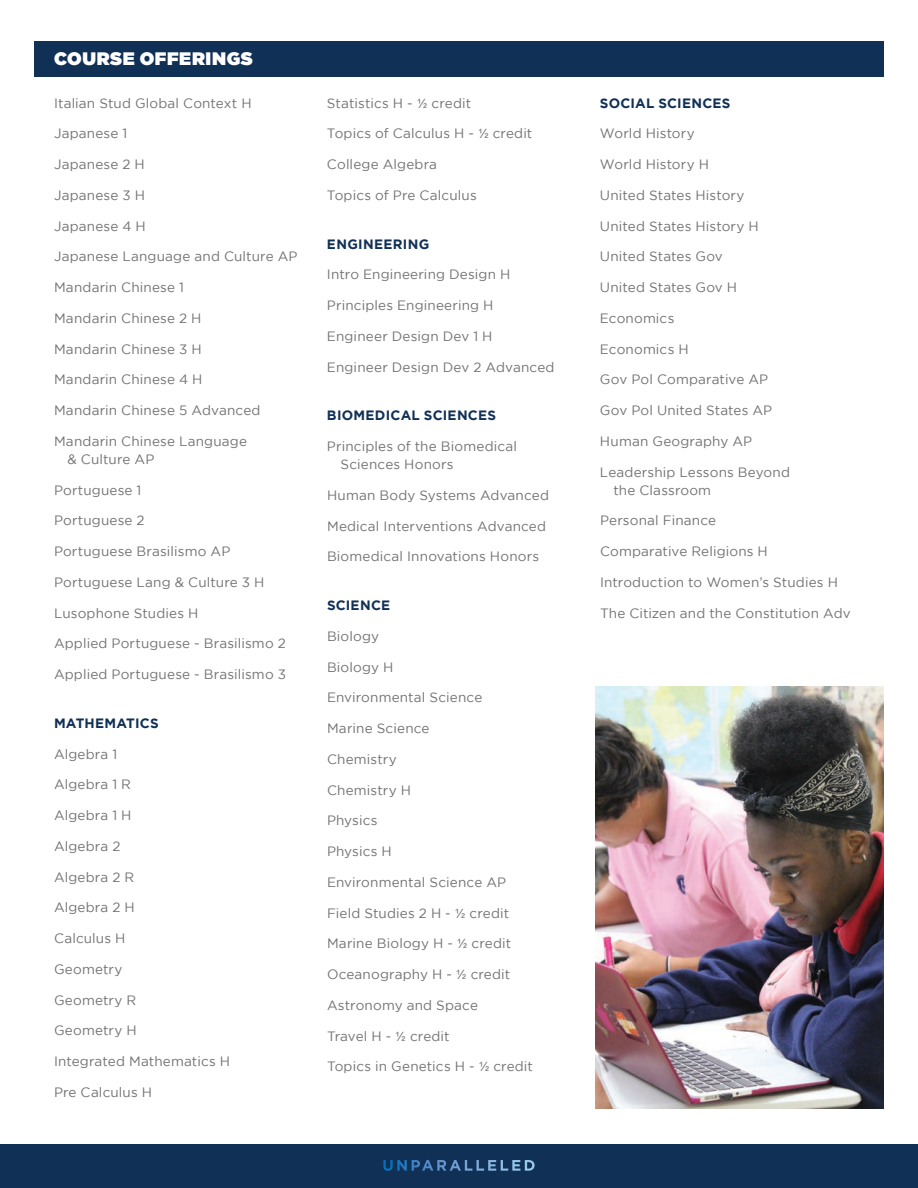
<style>
.page{position:relative;width:918px;height:1188px;background:#fff}
.page>*{position:absolute;margin:0;border:0;box-sizing:border-box;transform-origin:0 0}
.t1{font:18px "Gotham Ultra";letter-spacing:.035em;color:#fff}
.Paragraph_Style_2{font:13.5px/18px "Gotham";letter-spacing:.01em;color:#717271}
.Paragraph_Style_2-2{font:700 13.5px "Gotham";letter-spacing:.02em;color:#113056}
.s1{font-family:"Tamil Sangam MN"}
</style>
<div class="page">
<div style="left:0;top:1145px;width:918px;height:43px;background:#113056"></div>
<svg style="left:383px;top:1160px;width:152px;height:11px"></svg>
<div style="left:34px;top:41px;width:850px;height:36px;background:#113056"></div>
<img style="left:596px;top:687px;width:288px;height:421px">
<p class="t1" style="left:54px;top:48px;width:200px">COURSE OFFERINGS</p>
<p class="Paragraph_Style_2" style="left:54px;top:94px;width:199px">Italian Stud Global Context H</p>
<p class="Paragraph_Style_2" style="left:54px;top:124px;width:75px">Japanese 1</p>
<p class="Paragraph_Style_2" style="left:54px;top:155px;width:92px">Japanese 2 H</p>
<p class="Paragraph_Style_2" style="left:54px;top:186px;width:93px">Japanese 3 H</p>
<p class="Paragraph_Style_2" style="left:54px;top:217px;width:93px">Japanese 4 H</p>
<p class="Paragraph_Style_2" style="left:54px;top:247px;width:245px">Japanese Language and Culture AP</p>
<p class="Paragraph_Style_2" style="left:54px;top:278px;width:131px">Mandarin Chinese 1</p>
<p class="Paragraph_Style_2" style="left:54px;top:309px;width:149px">Mandarin Chinese 2 H</p>
<p class="Paragraph_Style_2" style="left:54px;top:340px;width:149px">Mandarin Chinese 3 H</p>
<p class="Paragraph_Style_2" style="left:54px;top:370px;width:150px">Mandarin Chinese 4 H</p>
<p class="Paragraph_Style_2" style="left:54px;top:401px;width:208px">Mandarin Chinese 5 Advanced</p>
<p class="Paragraph_Style_2" style="left:68px;top:432px;width:181px;text-indent:-14px">Mandarin Chinese Language &amp; Culture AP</p>
<p class="Paragraph_Style_2" style="left:54px;top:481px;width:89px">Portuguese 1</p>
<p class="Paragraph_Style_2" style="left:54px;top:511px;width:92px">Portuguese 2</p>
<p class="Paragraph_Style_2" style="left:54px;top:542px;width:178px">Portuguese Brasilismo AP</p>
<p class="Paragraph_Style_2" style="left:54px;top:573px;width:212px">Portuguese Lang &amp; Culture 3 H</p>
<p class="Paragraph_Style_2" style="left:54px;top:604px;width:146px">Lusophone Studies H</p>
<p class="Paragraph_Style_2" style="left:54px;top:634px;width:233px">Applied Portuguese - Brasilismo 2</p>
<p class="Paragraph_Style_2" style="left:54px;top:665px;width:234px">Applied Portuguese - Brasilismo 3</p>
<p class="Paragraph_Style_2-2" style="left:54px;top:715px;width:106px">MATHEMATICS</p>
<p class="Paragraph_Style_2" style="left:54px;top:745px;width:65px">Algebra 1</p>
<p class="Paragraph_Style_2" style="left:54px;top:775px;width:79px">Algebra 1 R</p>
<p class="Paragraph_Style_2" style="left:54px;top:806px;width:79px">Algebra 1 H</p>
<p class="Paragraph_Style_2" style="left:54px;top:837px;width:68px">Algebra 2</p>
<p class="Paragraph_Style_2" style="left:54px;top:868px;width:82px">Algebra 2 R</p>
<p class="Paragraph_Style_2" style="left:54px;top:898px;width:82px">Algebra 2 H</p>
<p class="Paragraph_Style_2" style="left:54px;top:929px;width:73px">Calculus H</p>
<p class="Paragraph_Style_2" style="left:54px;top:960px;width:70px">Geometry</p>
<p class="Paragraph_Style_2" style="left:54px;top:991px;width:84px">Geometry R</p>
<p class="Paragraph_Style_2" style="left:54px;top:1021px;width:84px">Geometry H</p>
<p class="Paragraph_Style_2" style="left:54px;top:1052px;width:178px">Integrated Mathematics H</p>
<p class="Paragraph_Style_2" style="left:54px;top:1083px;width:100px">Pre Calculus H</p>
<p class="Paragraph_Style_2" style="left:327px;top:94px;width:146px">Statistics H - <span class="s1">1/2</span> credit</p>
<p class="Paragraph_Style_2" style="left:327px;top:124px;width:207px">Topics of Calculus H - <span class="s1">1/2</span> credit</p>
<p class="Paragraph_Style_2" style="left:327px;top:155px;width:112px">College Algebra</p>
<p class="Paragraph_Style_2" style="left:327px;top:186px;width:151px">Topics of Pre Calculus</p>
<p class="Paragraph_Style_2-2" style="left:327px;top:236px;width:104px">ENGINEERING</p>
<p class="Paragraph_Style_2" style="left:327px;top:265px;width:185px">Intro Engineering Design H</p>
<p class="Paragraph_Style_2" style="left:327px;top:296px;width:168px">Principles Engineering H</p>
<p class="Paragraph_Style_2" style="left:327px;top:327px;width:167px">Engineer Design Dev 1 H</p>
<p class="Paragraph_Style_2" style="left:327px;top:358px;width:229px">Engineer Design Dev 2 Advanced</p>
<p class="Paragraph_Style_2-2" style="left:327px;top:408px;width:171px">BIOMEDICAL SCIENCES</p>
<p class="Paragraph_Style_2" style="left:340px;top:437px;width:178px;text-indent:-14px">Principles of the Biomedical<br>Sciences Honors</p>
<p class="Paragraph_Style_2" style="left:327px;top:486px;width:224px">Human Body Systems Advanced</p>
<p class="Paragraph_Style_2" style="left:327px;top:517px;width:221px">Medical Interventions Advanced</p>
<p class="Paragraph_Style_2" style="left:327px;top:547px;width:214px">Biomedical Innovations Honors</p>
<p class="Paragraph_Style_2-2" style="left:327px;top:597px;width:65px">SCIENCE</p>
<p class="Paragraph_Style_2" style="left:327px;top:627px;width:54px">Biology</p>
<p class="Paragraph_Style_2" style="left:327px;top:658px;width:68px">Biology H</p>
<p class="Paragraph_Style_2" style="left:327px;top:688px;width:157px">Environmental Science</p>
<p class="Paragraph_Style_2" style="left:327px;top:719px;width:104px">Marine Science</p>
<p class="Paragraph_Style_2" style="left:327px;top:750px;width:71px">Chemistry</p>
<p class="Paragraph_Style_2" style="left:327px;top:781px;width:86px">Chemistry H</p>
<p class="Paragraph_Style_2" style="left:327px;top:811px;width:52px">Physics</p>
<p class="Paragraph_Style_2" style="left:327px;top:842px;width:66px">Physics H</p>
<p class="Paragraph_Style_2" style="left:327px;top:873px;width:181px">Environmental Science AP</p>
<p class="Paragraph_Style_2" style="left:327px;top:904px;width:184px">Field Studies 2 H - <span class="s1">1/2</span> credit</p>
<p class="Paragraph_Style_2" style="left:327px;top:934px;width:186px">Marine Biology H - <span class="s1">1/2</span> credit</p>
<p class="Paragraph_Style_2" style="left:327px;top:965px;width:185px">Oceanography H - <span class="s1">1/2</span> credit</p>
<p class="Paragraph_Style_2" style="left:327px;top:996px;width:153px">Astronomy and Space</p>
<p class="Paragraph_Style_2" style="left:327px;top:1027px;width:124px">Travel H - <span class="s1">1/2</span> credit</p>
<p class="Paragraph_Style_2" style="left:327px;top:1057px;width:208px">Topics in Genetics H - <span class="s1">1/2</span> credit</p>
<p class="Paragraph_Style_2-2" style="left:600px;top:95px;width:132px">SOCIAL SCIENCES</p>
<p class="Paragraph_Style_2" style="left:600px;top:124px;width:96px">World History</p>
<p class="Paragraph_Style_2" style="left:600px;top:155px;width:111px">World History H</p>
<p class="Paragraph_Style_2" style="left:600px;top:186px;width:146px">United States History</p>
<p class="Paragraph_Style_2" style="left:600px;top:217px;width:160px">United States History H</p>
<p class="Paragraph_Style_2" style="left:600px;top:247px;width:124px">United States Gov</p>
<p class="Paragraph_Style_2" style="left:600px;top:278px;width:139px">United States Gov H</p>
<p class="Paragraph_Style_2" style="left:600px;top:309px;width:76px">Economics</p>
<p class="Paragraph_Style_2" style="left:600px;top:340px;width:90px">Economics H</p>
<p class="Paragraph_Style_2" style="left:600px;top:370px;width:170px">Gov Pol Comparative AP</p>
<p class="Paragraph_Style_2" style="left:600px;top:401px;width:174px">Gov Pol United States AP</p>
<p class="Paragraph_Style_2" style="left:600px;top:432px;width:154px">Human Geography AP</p>
<p class="Paragraph_Style_2" style="left:614px;top:463px;width:178px;text-indent:-14px">Leadership Lessons Beyond the Classroom</p>
<p class="Paragraph_Style_2" style="left:600px;top:511px;width:118px">Personal Finance</p>
<p class="Paragraph_Style_2" style="left:600px;top:542px;width:169px">Comparative Religions H</p>
<p class="Paragraph_Style_2" style="left:600px;top:573px;width:239px">Introduction to Women’s Studies H</p>
<p class="Paragraph_Style_2" style="left:600px;top:604px;width:252px">The Citizen and the Constitution Adv</p>
</div>
